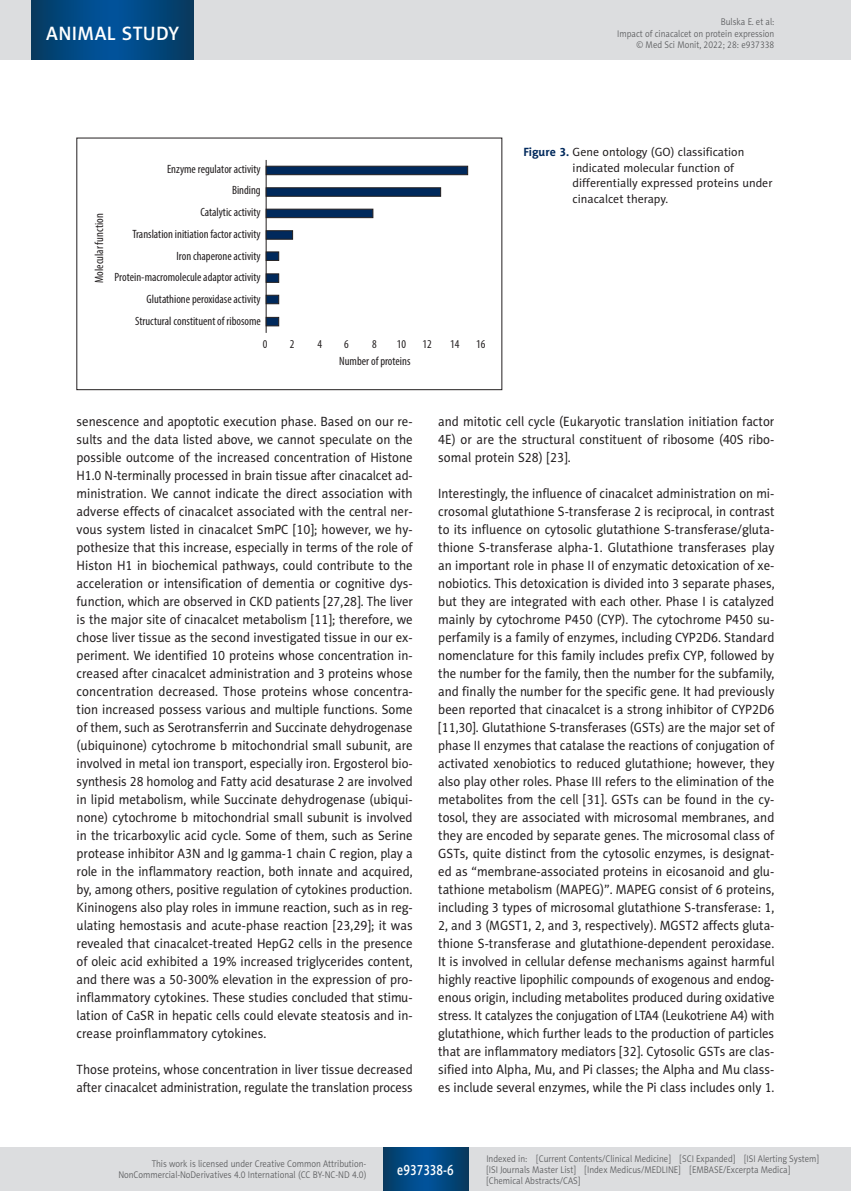
<style>
.page{position:relative;width:851px;height:1191px;background:#fff}
.page>*{position:absolute;margin:0;border:0;box-sizing:border-box;transform-origin:0 0}
.t1{font:19.5px "Naomi Sans EFN Medium";letter-spacing:.015em;color:#fff}
.t2{font:15px "Naomi Sans EFN Medium";color:#fff;scale:.8 1}
.MSM_Body{font:13.5px/18px "Naomi Sans EFN";color:#231f20;text-align:justify;scale:.95 1}
.MSM_Body-2{font:13.5px/18px "Naomi Sans EFN";color:#231f20;text-align:justify;scale:.94 1}
.t3{font:condensed 12px/21.8px "Myriad Pro";color:#231f20;text-align:right}
.MSM_Rycina_tytul{font:12px/15.8px "Naomi Sans EFN";color:#231f20}
.t4{font:9.75px/11.2px "Naomi Sans EFN Light";color:#57585a;text-align:right;scale:.9 1}
.s1{font-weight:700;color:#00295c}
</style>
<div class="page">
<hr style="left:266px;top:160px;width:1px;height:173px;background:#231f20">
<div style="left:266px;top:166px;width:202px;height:9px;background:#00295c;border:1px solid #231f20"></div>
<div style="left:266px;top:187px;width:175px;height:10px;background:#00295c;border:1px solid #231f20"></div>
<div style="left:266px;top:209px;width:107px;height:9px;background:#00295c;border:1px solid #231f20"></div>
<div style="left:266px;top:230px;width:27px;height:10px;background:#00295c;border:1px solid #231f20"></div>
<div style="left:266px;top:251px;width:13px;height:10px;background:#00295c;border:1px solid #231f20"></div>
<div style="left:266px;top:273px;width:13px;height:10px;background:#00295c;border:1px solid #231f20"></div>
<div style="left:266px;top:295px;width:13px;height:9px;background:#00295c;border:1px solid #231f20"></div>
<div style="left:266px;top:317px;width:13px;height:9px;background:#00295c;border:1px solid #231f20"></div>
<div style="left:77px;top:138px;width:425px;height:252px;border:1px solid #231f20"></div>
<div style="left:0;top:1148px;width:850px;height:43px;background:#dcdddf"></div>
<svg style="left:383px;top:1147px;width:85px;height:43px;background:#02477e"></svg>
<div style="left:0;top:0;width:850px;height:60px;background:#dcdddf"></div>
<hr style="left:850px;top:0;width:1px;height:60px;background:#dcdddf">
<svg style="left:32px;top:0;width:161px;height:60px;background:#02477f"></svg>
<h1 class="t1" style="left:46px;top:22px;width:134px">ANIMAL STUDY</h1>
<p class="t3" style="left:88px;top:283px;width:71px;rotate:-90deg">Molecular function</p>
<p class="t3" style="left:114px;top:158px;width:148px">Enzyme regulator activity<br>Binding<br>Catalytic activity<br>Translation initiation factor activity<br>Iron chaperone activity<br>Protein-macromolecule adaptor activity<br>Glutathione peroxidase activity<br>Structural constituent of ribosome</p>
<p class="t3" style="left:263px;top:333px;width:6px">0</p>
<p class="t3" style="left:290px;top:333px;width:6px">2</p>
<p class="t3" style="left:317px;top:333px;width:6px">4</p>
<p class="t3" style="left:344px;top:333px;width:6px">6</p>
<p class="t3" style="left:372px;top:333px;width:6px">8</p>
<p class="t3" style="left:396px;top:333px;width:11px">10</p>
<p class="t3" style="left:422px;top:333px;width:11px">12</p>
<p class="t3" style="left:450px;top:333px;width:11px">14</p>
<p class="t3" style="left:476px;top:333px;width:11px">16</p>
<p class="t3" style="left:339px;top:350px;width:73px">Number of proteins</p>
<p class="t4" style="left:617px;top:16px;width:176px">Bulska E. et al:<br>Impact of cinacalcet on protein expression © Med Sci Monit, 2022; 28: e937338</p>
<p class="MSM_Rycina_tytul" style="left:572px;top:144px;width:201px;text-indent:-49px"><span class="s1">Figure 3.</span> Gene ontology (GO) classification indicated molecular function of differentially expressed proteins under cinacalcet therapy.</p>
<p class="MSM_Body" style="left:77px;top:412px;width:355px">senescence and apoptotic execution phase. Based on our re&shy;sults and the data listed above, we cannot speculate on the possible outcome of the increased concentration of Histone H1.0 N-terminally processed in brain tissue after cinacalcet ad&shy;ministration. We cannot indicate the direct association with adverse effects of cinacalcet associated with the central ner&shy;vous system listed in cinacalcet SmPC [10]; however, we hy&shy;pothesize that this increase, especially in terms of the role of Histon H1 in biochemical pathways, could contribute to the acceleration or intensification of dementia or cognitive dys&shy;function, which are observed in CKD patients [27,28]. The liver is the major site of cinacalcet metabolism [11]; therefore, we chose liver tissue as the second investigated tissue in our ex&shy;periment. We identified 10 proteins whose concentration in&shy;creased after cinacalcet administration and 3 proteins whose concentration decreased. Those proteins whose concentra&shy;tion increased possess various and multiple functions. Some of them, such as Serotransferrin and Succinate dehydrogenase (ubiquinone) cytochrome b mitochondrial small subunit, are involved in metal ion transport, especially iron. Ergosterol bio&shy;synthesis 28 homolog and Fatty acid desaturase 2 are involved in lipid metabolism, while Succinate dehydrogenase (ubiqui&shy;none) cytochrome b mitochondrial small subunit is involved in the tricarboxylic acid cycle. Some of them, such as Serine protease inhibitor A3N and Ig gamma-1 chain C region, play a role in the inflammatory reaction, both innate and acquired, by, among others, positive regulation of cytokines production.<br>Kininogens also play roles in immune reaction, such as in reg&shy;ulating hemostasis and acute-phase reaction [23,29]; it was revealed that cinacalcet-treated HepG2 cells in the presence of oleic acid exhibited a 19% increased triglycerides content, and there was a 50-300% elevation in the expression of pro&shy;inflammatory cytokines. These studies concluded that stimu&shy;lation of CaSR in hepatic cells could elevate steatosis and in&shy;crease proinflammatory cytokines.</p>
<p class="MSM_Body" style="left:77px;top:1060px;width:355px">Those proteins, whose concentration in liver tissue decreased after cinacalcet administration, regulate the translation process</p>
<p class="MSM_Body" style="left:438px;top:412px;width:355px">and mitotic cell cycle (Eukaryotic translation initiation factor 4E) or are the structural constituent of ribosome (40S ribo&shy;somal protein S28) [23].</p>
<p class="MSM_Body-2" style="left:438px;top:484px;width:359px">Interestingly, the influence of cinacalcet administration on mi&shy;crosomal glutathione S-transferase 2 is reciprocal, in contrast to its influence on cytosolic glutathione S-transferase/gluta&shy;thione S-transferase alpha-1. Glutathione transferases play an important role in phase II of enzymatic detoxication of xe&shy;nobiotics. This detoxication is divided into 3 separate phases, but they are integrated with each other. Phase I is catalyzed mainly by cytochrome P450 (CYP). The cytochrome P450 su&shy;perfamily is a family of enzymes, including CYP2D6. Standard nomenclature for this family includes prefix CYP, followed by the number for the family, then the number for the subfamily, and finally the number for the specific gene. It had previously been reported that cinacalcet is a strong inhibitor of CYP2D6 [11,30]. Glutathione S-transferases (GSTs) are the major set of phase II enzymes that catalase the reactions of conjugation of activated xenobiotics to reduced glutathione; however, they also play other roles. Phase III refers to the elimination of the metabolites from the cell [31]. GSTs can be found in the cy&shy;tosol, they are associated with microsomal membranes, and they are encoded by separate genes. The microsomal class of GSTs, quite distinct from the cytosolic enzymes, is designat&shy;ed as “membrane-associated proteins in eicosanoid and glu&shy;tathione metabolism (MAPEG)”. MAPEG consist of 6 proteins, including 3 types of microsomal glutathione S-transferase: 1, 2, and 3 (MGST1, 2, and 3, respectively). MGST2 affects gluta&shy;thione S-transferase and glutathione-dependent peroxidase.<br>It is involved in cellular defense mechanisms against harmful highly reactive lipophilic compounds of exogenous and endog&shy;enous origin, including metabolites produced during oxidative stress. It catalyzes the conjugation of LTA4 (Leukotriene A4) with glutathione, which further leads to the production of particles that are inflammatory mediators [32]. Cytosolic GSTs are clas&shy;sified into Alpha, Mu, and Pi classes; the Alpha and Mu class&shy;es include several enzymes, while the Pi class includes only 1.</p>
<p class="t4" style="left:118px;top:1158px;width:277px">This work is licensed under Creative Common Attribution-<br>NonCommercial-NoDerivatives 4.0 International (CC BY-NC-ND 4.0)</p>
<p class="t2" style="left:397px;top:1160px;width:72px">e937338-6</p>
<p class="t4" style="left:486px;top:1152px;width:371px;text-align:left">Indexed in: [Current Contents/Clinical Medicine] [SCI Expanded] [ISI Alerting System] [ISI Journals Master List] [Index Medicus/MEDLINE] [EMBASE/Excerpta Medica] [Chemical Abstracts/CAS]</p>
</div>
